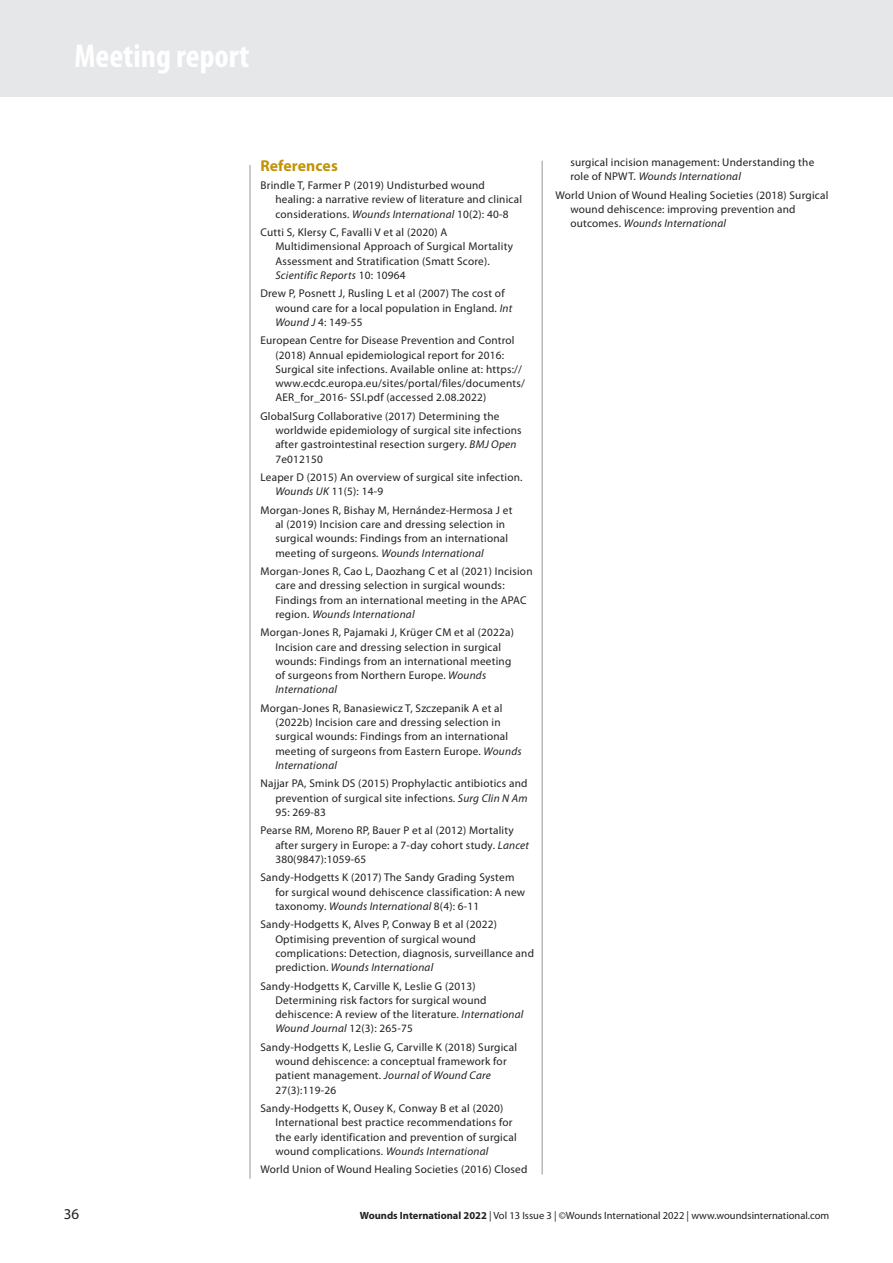
<style>
.page{position:relative;width:893px;height:1263px;background:#fff}
.page>*{position:absolute;margin:0;border:0;box-sizing:border-box;transform-origin:0 0}
.t1{font:700 condensed 33.15px "Myriad Pro";color:#fff}
.A-HEAD_CROSS_HEAD{font:700 15.75px "Myriad Pro";letter-spacing:.005em;color:#c09407}
.BODY_INDENT{font:15px "Myriad Pro";color:#231f20}
.REFERENCES{font:11.25px/14.2px "Myriad Pro";letter-spacing:.02em;color:#231f20}
.BODY_INDENT-2{font:10.5px "Myriad Pro";color:#231f20}
.s1{font-style:italic}
.s2{font-weight:700}
</style>
<div class="page">
<div style="left:0;top:0;width:893px;height:97px;background:#e6e7e9"></div>
<hr style="left:542px;top:161px;width:1px;height:1013px;background:#939598">
<hr style="left:250px;top:165px;width:1px;height:1014px;background:#939598">
<p class="t1" style="left:74px;top:35px;width:176px">Meeting report</p>
<p class="A-HEAD_CROSS_HEAD" style="left:260px;top:155px;width:79px">References</p>
<p class="REFERENCES" style="left:275px;top:178px;width:248px;text-indent:-15px">Brindle T, Farmer P (2019) Undisturbed wound healing: a narrative review of literature and clinical considerations. <span class="s1">Wounds International</span> 10(2): 40-8</p>
<p class="REFERENCES" style="left:275px;top:225px;width:239px;text-indent:-15px">Cutti S, Klersy C, Favalli V et al (2020) A Multidimensional Approach of Surgical Mortality Assessment and Stratification (Smatt Score).<br><span class="s1">Scientific Reports</span> 10: 10964</p>
<p class="REFERENCES" style="left:275px;top:286px;width:239px;text-indent:-15px">Drew P, Posnett J, Rusling L et al (2007) The cost of wound care for a local population in England. <span class="s1">Int<br>Wound J</span> 4: 149-55</p>
<p class="REFERENCES" style="left:275px;top:333px;width:251px;text-indent:-15px">European Centre for Disease Prevention and Control (2018) Annual epidemiological report for 2016:<br>Surgical site infections. Available online at: https:// www.ecdc.europa.eu/sites/portal/files/documents/ AER_for_2016- SSI.pdf (accessed 2.08.2022)</p>
<p class="REFERENCES" style="left:275px;top:409px;width:248px;text-indent:-15px">GlobalSurg Collaborative (2017) Determining the worldwide epidemiology of surgical site infections after gastrointestinal resection surgery. <span class="s1">BMJ Open </span>7e012150</p>
<p class="REFERENCES" style="left:275px;top:470px;width:249px;text-indent:-15px">Leaper D (2015) An overview of surgical site infection.<br><span class="s1">Wounds UK</span> 11(5): 14-9</p>
<p class="REFERENCES" style="left:275px;top:503px;width:239px;text-indent:-15px">Morgan-Jones R, Bishay M, Hernández-Hermosa J et al (2019) Incision care and dressing selection in surgical wounds: Findings from an international meeting of surgeons. <span class="s1">Wounds International</span></p>
<p class="REFERENCES" style="left:275px;top:564px;width:259px;text-indent:-15px">Morgan-Jones R, Cao L, Daozhang C et al (2021) Incision care and dressing selection in surgical wounds:<br>Findings from an international meeting in the APAC region. <span class="s1">Wounds International</span></p>
<p class="REFERENCES" style="left:275px;top:625px;width:240px;text-indent:-15px">Morgan-Jones R, Pajamaki J, Krüger CM et al (2022a)<br>Incision care and dressing selection in surgical wounds: Findings from an international meeting of surgeons from Northern Europe. <span class="s1">Wounds International</span></p>
<p class="REFERENCES" style="left:275px;top:701px;width:248px;text-indent:-15px">Morgan-Jones R, Banasiewicz T, Szczepanik A et al (2022b) Incision care and dressing selection in surgical wounds: Findings from an international meeting of surgeons from Eastern Europe. <span class="s1">Wounds International</span></p>
<p class="REFERENCES" style="left:275px;top:776px;width:254px;text-align:justify;text-indent:-15px">Najjar PA, Smink DS (2015) Prophylactic antibiotics and prevention of surgical site infections<span class="s1">. Surg Clin N Am </span>95: 269-83</p>
<p class="REFERENCES" style="left:275px;top:823px;width:255px;text-indent:-15px">Pearse RM, Moreno RP, Bauer P et al (2012) Mortality after surgery in Europe: a 7-day cohort study. <span class="s1">Lancet<br></span>380(9847):1059-65</p>
<p class="REFERENCES" style="left:275px;top:870px;width:251px;text-indent:-15px">Sandy-Hodgetts K (2017) The Sandy Grading System for surgical wound dehiscence classification: A new taxonomy. <span class="s1">Wounds International</span> 8(4): 6-11</p>
<p class="REFERENCES" style="left:275px;top:917px;width:260px;text-indent:-15px">Sandy-Hodgetts K, Alves P, Conway B et al (2022)<br>Optimising prevention of surgical wound complications: Detection, diagnosis, surveillance and prediction. <span class="s1">Wounds International</span></p>
<p class="REFERENCES" style="left:275px;top:978px;width:250px;text-indent:-15px">Sandy-Hodgetts K, Carville K, Leslie G (2013)<br>Determining risk factors for surgical wound dehiscence: A review of the literature<span class="s1">. International Wound Journal</span> 12(3): 265-75</p>
<p class="REFERENCES" style="left:275px;top:1040px;width:243px;text-indent:-15px">Sandy-Hodgetts K, Leslie G, Carville K (2018) Surgical wound dehiscence: a conceptual framework for patient management. <span class="s1">Journal of Wound Care </span>27(3):119-26</p>
<p class="REFERENCES" style="left:275px;top:1101px;width:243px;text-indent:-15px">Sandy-Hodgetts K, Ousey K, Conway B et al (2020)<br>International best practice recommendations for the early identification and prevention of surgical wound complications. <span class="s1">Wounds International</span></p>
<p class="REFERENCES" style="left:260px;top:1162px;width:268px">World Union of Wound Healing Societies (2016) Closed</p>
<p class="REFERENCES" style="left:570px;top:155px;width:245px">surgical incision management: Understanding the role of NPWT. <span class="s1">Wounds International</span></p>
<p class="REFERENCES" style="left:570px;top:187px;width:260px;text-indent:-15px">World Union of Wound Healing Societies (2018) Surgical wound dehiscence: improving prevention and outcomes. <span class="s1">Wounds International</span></p>
<p class="BODY_INDENT" style="left:64px;top:1204px;width:17px">36</p>
<p class="BODY_INDENT-2" style="left:360px;top:1208px;width:471px"><span class="s2">Wounds International 2022</span> | Vol 13 Issue 3 | ©Wounds International 2022 | www.woundsinternational.com</p>
</div>
